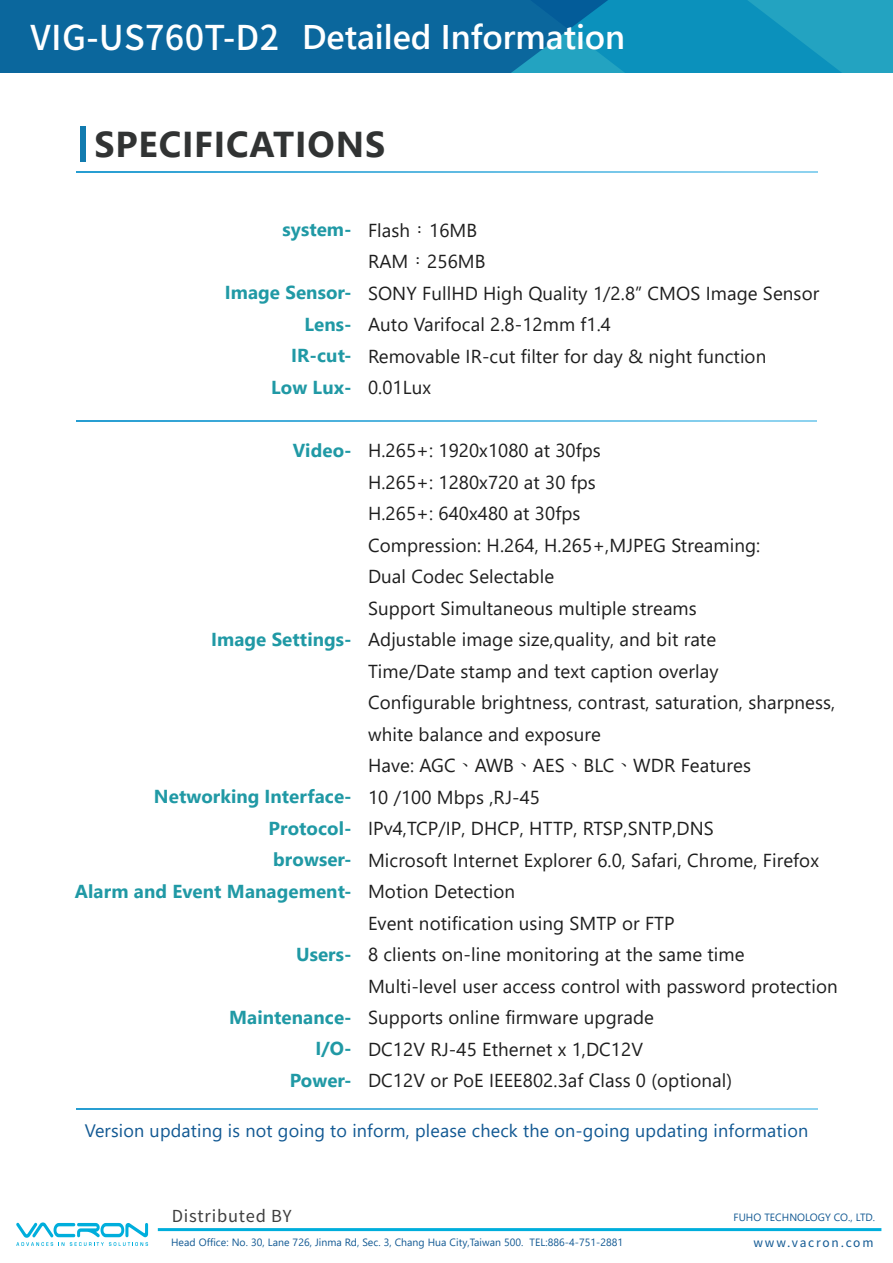
<style>
.page{position:relative;width:893px;height:1263px;background:#fff}
.page>*{position:absolute;margin:0;border:0;box-sizing:border-box;transform-origin:0 0}
.t1{font:700 36px "Segoe UI";letter-spacing:.02em;color:#313333}
.t2{font:600 34.2px "Segoe UI";color:#fff}
.t3{font:18.75px/31.5px "Segoe UI";letter-spacing:.005em;color:#1e1e1e}
.t4{font:700 18.75px/31.5px "Segoe UI";letter-spacing:.005em;color:#2099a5;text-align:right}
.t5{font:18px "Segoe UI";letter-spacing:.01em;color:#125993}
.t6{font:16.5px "Noto Sans CJ Ktc";letter-spacing:.05em;color:#3f3f3f}
.t7{font:12px "Noto Sans CJ Ktc";letter-spacing:.15em;color:#125993}
.t8{font:10.5px "Segoe UI";letter-spacing:.005em;color:#125993}
.s1{font-family:"Noto Sans CJ Ktc";font-weight:500}
.s2{font-family:"Adobe Ming Std";font-weight:300}
</style>
<div class="page">
<svg style="left:77px;top:171px;width:741px;height:1px"></svg>
<svg style="left:76px;top:421px;width:741px;height:1px"></svg>
<svg style="left:77px;top:1108px;width:741px;height:1px"></svg>
<svg style="left:754px;top:0;width:139px;height:73px;background:#1b9dbf"></svg>
<svg style="left:0;top:0;width:754px;height:73px;background:#0b72a4"></svg>
<div style="left:80px;top:127px;width:5px;height:35px;background:#127baf"></div>
<svg style="left:16px;top:1222px;width:132px;height:24px"></svg>
<hr style="left:158px;top:1228px;width:723px;height:3px;background:#00aedc">
<h2 class="t2" style="left:31px;top:5px;width:596px"><span class="s1">VIG-US760T-D2</span> Detailed Information</h2>
<h1 class="t1" style="left:95px;top:110px;width:292px">SPECIFICATIONS</h1>
<p class="t4" style="left:283px;top:212px;width:71px">system-</p>
<p class="t4" style="left:225px;top:275px;width:129px">Image Sensor-<br>Lens-<br>IR-cut-<br>Low Lux-</p>
<p class="t3" style="left:368px;top:213px;width:453px">Flash<span class="s2">：</span>16MB<br>RAM<span class="s2">：</span>256MB<br>SONY FullHD High Quality 1/2.8” CMOS Image Sensor<br>Auto Varifocal 2.8-12mm f1.4<br>Removable IR-cut filter for day &amp; night function<br>0.01Lux</p>
<p class="t4" style="left:293px;top:433px;width:61px">Video-</p>
<p class="t4" style="left:211px;top:622px;width:142px">Image Settings-</p>
<p class="t4" style="left:75px;top:779px;width:278px">Networking Interface-<br>Protocol-<br>browser-<br>Alarm and Event Management-</p>
<p class="t4" style="left:296px;top:937px;width:57px">Users-</p>
<p class="t4" style="left:229px;top:1000px;width:124px">Maintenance-<br>I/O-<br>Power-</p>
<p class="t3" style="left:368px;top:433px;width:471px">H.265+: 1920x1080 at 30fps<br>H.265+: 1280x720 at 30 fps<br>H.265+: 640x480 at 30fps<br>Compression: H.264, H.265+,MJPEG Streaming:<br>Dual Codec Selectable<br>Support Simultaneous multiple streams<br>Adjustable image size,quality, and bit rate<br>Time/Date stamp and text caption overlay<br>Configurable brightness, contrast, saturation, sharpness, white balance and exposure<br>Have: AGC<span class="s2">、</span>AWB<span class="s2">、</span>AES<span class="s2">、</span>BLC<span class="s2">、</span>WDR Features<br>10 /100 Mbps ,RJ-45<br>IPv4,TCP/IP, DHCP, HTTP, RTSP,SNTP,DNS<br>Microsoft Internet Explorer 6.0, Safari, Chrome, Firefox Motion Detection<br>Event notification using SMTP or FTP<br>8 clients on-line monitoring at the same time Multi-level user access control with password protection Supports online firmware upgrade<br>DC12V RJ-45 Ethernet x 1,DC12V<br>DC12V or PoE IEEE802.3af Class 0 (optional)</p>
<p class="t5" style="left:85px;top:1113px;width:725px">Version updating is not going to inform, please check the on-going updating information</p>
<p class="t6" style="left:172px;top:1207px;width:121px">Distributed BY</p>
<p class="t8" style="left:171px;top:1232px;width:454px">Head Office: No. 30, Lane 726, Jinma Rd, Sec. 3, Chang Hua City,Taiwan 500. TEL:886-4-751-2881</p>
<p class="t8" style="left:733px;top:1207px;width:143px">FUHO TECHNOLOGY CO., LTD.</p>
<p class="t7" style="left:753px;top:1236px;width:121px">www.vacron.com</p>
</div>
